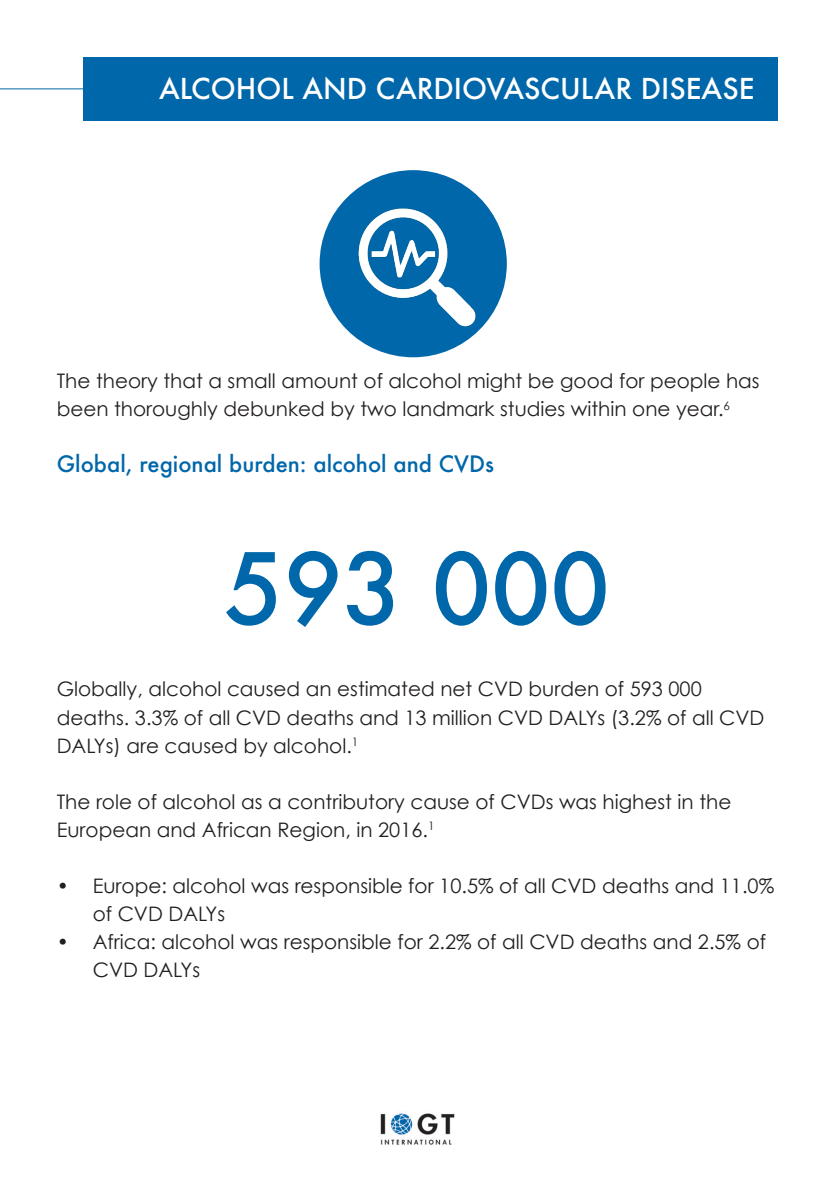
<style>
.page{position:relative;width:834px;height:1191px;background:#fff}
.page>*{position:absolute;margin:0;border:0;box-sizing:border-box;transform-origin:0 0}
.t1{font:500 96px "Futura";color:#0067aa}
.t2{font:500 28px "Futura";color:#fff}
.t3{font:500 22px "Futura";color:#0067aa}
.t4{font:20px/28px "Century Gothic";color:#231f20}
</style>
<div class="page">
<hr style="left:0;top:88px;width:91px;height:1px;background:#0067aa">
<div style="left:319px;top:170px;width:187px;height:187px;background:#0067aa;border-radius:50%"></div>
<div style="left:83px;top:58px;width:694px;height:63px;background:#0067aa"></div>
<img style="left:380px;top:1113px;width:74px;height:32px">
<img style="left:347px;top:197px;width:142px;height:141px">
<p class="t2" style="left:159px;top:69px;width:597px">ALCOHOL AND CARDIOVASCULAR DISEASE</p>
<p class="t4" style="left:57px;top:367px;width:704px">The theory that a small amount of alcohol might be good for people has been thoroughly debunked by two landmark studies within one year.<sup>6</sup></p>
<p class="t3" style="left:57px;top:449px;width:438px">Global, regional burden: alcohol and CVDs</p>
<p class="t1" style="left:224px;top:523px;width:387px">593 000</p>
<p class="t4" style="left:57px;top:675px;width:709px">Globally, alcohol caused an estimated net CVD burden of 593 000 deaths. 3.3% of all CVD deaths and 13 million CVD DALYs (3.2% of all CVD<br>DALYs) are caused by alcohol.<sup>1</sup></p>
<p class="t4" style="left:57px;top:787px;width:676px">The role of alcohol as a contributory cause of CVDs was highest in the<br>European and African Region, in 2016.<sup>1</sup></p>
<p class="t4" style="left:93px;top:871px;width:682px;text-indent:-36px">• Europe: alcohol was responsible for 10.5% of all CVD deaths and 11.0% of CVD DALYs</p>
<p class="t4" style="left:93px;top:927px;width:674px;text-indent:-36px">• Africa: alcohol was responsible for 2.2% of all CVD deaths and 2.5% of<br>CVD DALYs</p>
</div>
